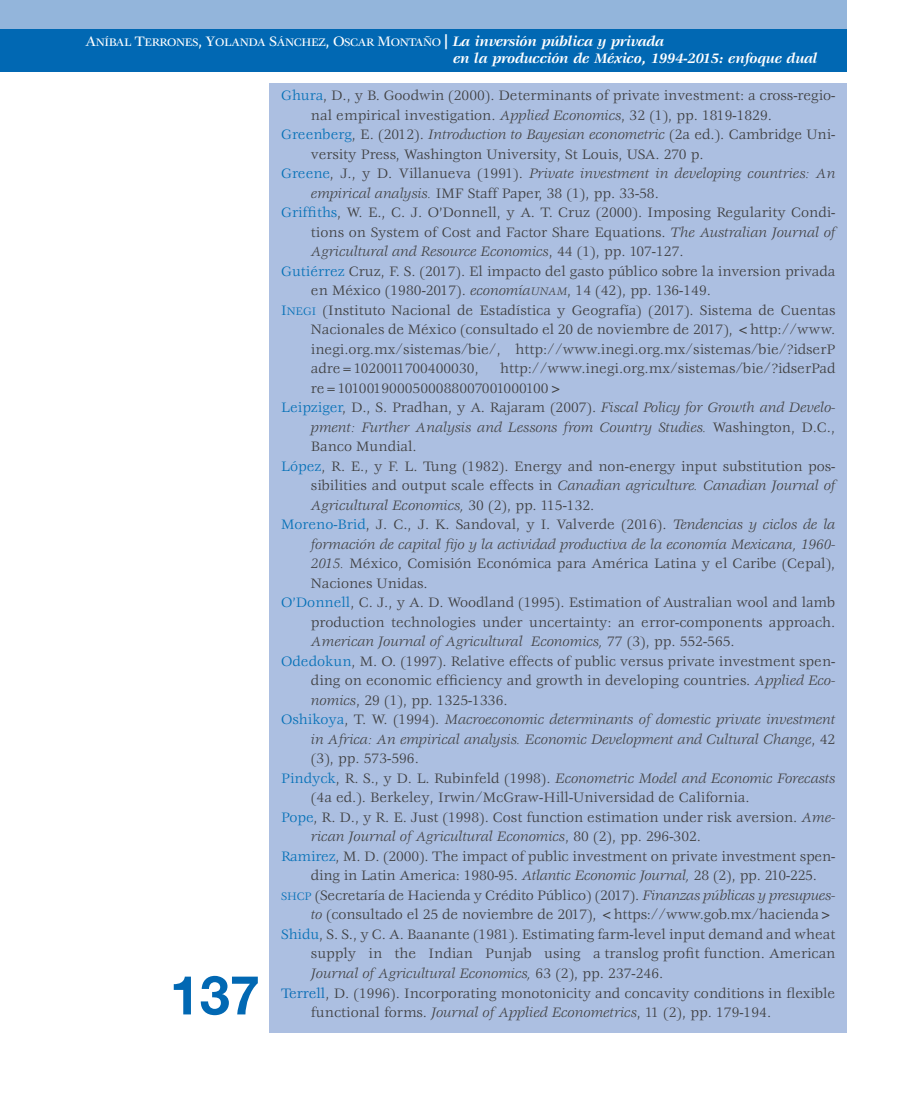
<style>
.page{position:relative;width:912px;height:1106px;background:#fff}
.page>*{position:absolute;margin:0;border:0;box-sizing:border-box;transform-origin:0 0}
.t1{font:700 54px "Helvetica Neue LT Std";color:#0168b3}
.t2{font:15px "Veljovic";color:#3e3e3f}
.t3{font:italic 15px "Veljovic";color:#3e3e3f}
.t4{font:italic 700 15px "Veljovic";letter-spacing:-.01em;color:#fff}
.t5{font:12px "Veljovic Medium SC800";letter-spacing:-.03em;color:#fff}
.s1{font-size:15px}
.s2{font-family:"Helvetica Neue LT Std";font-weight:500;font-style:italic;font-size:15px}
.s3{font-family:"Veljovic";font-weight:700;font-style:italic;font-size:15px}
.s4{color:#0470b7}
.s5{font-style:italic}
.s6{font-style:normal;color:#0470b7}
.s7{font-style:normal}
.s8{font-family:"Veljovic Book Italic SC800";font-size:12px}
.s9{font-family:"Veljovic Book SC800";color:#0470b7}
.s10{font-family:"Veljovic Book SC800";font-size:12px;color:#0470b7}
.s11{color:#0168b3}
</style>
<div class="page">
<div style="left:0;top:0;width:846px;height:49px;background:#93b5db"></div>
<div style="left:0;top:29px;width:846px;height:42px;background:#0168b3"></div>
<div style="left:269px;top:83px;width:577px;height:950px;background:#acbfe1"></div>
<p class="t5" style="left:85px;top:36px;width:580px"><span class="s1">A</span>NÍBAL <span class="s1">T</span>ERRONES<span class="s1">, Y</span>OLANDA <span class="s1">S</span>ÁNCHEZ<span class="s1">, O</span>SCAR <span class="s1">M</span>ONTAÑO <span class="s2">|</span> <span class="s3">La inversión pública y privada</span></p>
<p class="t4" style="left:453px;top:50px;width:366px">en la producción de México, 1994-2015: enfoque dual</p>
<p class="t2" style="left:281px;top:87px;width:555px"><span class="s4">Ghura</span>, D., y B. Goodwin (2000). Determinants of private investment: a cross-regio-</p>
<p class="t2" style="left:311px;top:107px;width:462px">nal empirical investigation. <span class="s5">Applied Economics</span>, 32 (1), pp. 1819-1829.</p>
<p class="t3" style="left:281px;top:126px;width:555px"><span class="s6">Greenberg</span><span class="s7">, E. (2012).</span> Introduction to Bayesian econometric <span class="s7">(2a ed.). Cambridge Uni-</span></p>
<p class="t2" style="left:311px;top:146px;width:394px">versity Press, Washington University, St Louis, USA. 270 p.</p>
<p class="t3" style="left:281px;top:165px;width:555px"><span class="s6">Greene</span><span class="s7">, J., y D. Villanueva (1991).</span> Private investment in developing countries: An</p>
<p class="t2" style="left:311px;top:185px;width:349px"><span class="s5">empirical analysis.</span> IMF Staff Paper, 38 (1), pp. 33-58.</p>
<p class="t2" style="left:281px;top:204px;width:555px"><span class="s4">Griffiths</span>, W. E., C. J. O’Donnell, y A. T. Cruz (2000). Imposing Regularity Condi-</p>
<p class="t2" style="left:311px;top:224px;width:525px">tions on System of Cost and Factor Share Equations. <span class="s5">The Australian Journal of</span></p>
<p class="t3" style="left:311px;top:243px;width:374px">Agricultural and Resource Economics<span class="s7">, 44 (1), pp. 107-127.</span></p>
<p class="t2" style="left:281px;top:263px;width:555px"><span class="s4">Gutiérrez</span> Cruz, F. S. (2017). El impacto del gasto público sobre la inversion privada</p>
<p class="t2" style="left:311px;top:282px;width:401px">en México (1980-2017). <span class="s5">economía</span><span class="s8">UNAM</span>, 14 (42), pp. 136-149.</p>
<p class="t2" style="left:281px;top:302px;width:555px"><span class="s9">I</span><span class="s10">NEGI</span> (Instituto Nacional de Estadística y Geografía) (2017). Sistema de Cuentas</p>
<p class="t2" style="left:311px;top:321px;width:525px">Nacionales de México (consultado el 20 de noviembre de 2017), &lt;http://www.</p>
<p class="t2" style="left:311px;top:341px;width:525px">inegi.org.mx/sistemas/bie/, http://www.inegi.org.mx/sistemas/bie/?idserP</p>
<p class="t2" style="left:311px;top:360px;width:169px">adre=1020011700400030,</p>
<p class="t2" style="left:500px;top:360px;width:336px">http://www.inegi.org.mx/sistemas/bie/?idserPad</p>
<p class="t2" style="left:311px;top:380px;width:252px">re=1010019000500088007001000100&gt;</p>
<p class="t2" style="left:281px;top:399px;width:555px"><span class="s4">Leipziger</span>, D., S. Pradhan, y A. Rajaram (2007). <span class="s5">Fiscal Policy for Growth and Develo-</span></p>
<p class="t3" style="left:311px;top:419px;width:525px">pment: Further Analysis and Lessons from Country Studies. <span class="s7">Washington, D.C.,</span></p>
<p class="t2" style="left:311px;top:438px;width:107px">Banco Mundial.</p>
<p class="t2" style="left:281px;top:458px;width:555px"><span class="s4">López</span>, R. E., y F. L. Tung (1982). Energy and non-energy input substitution pos-</p>
<p class="t3" style="left:311px;top:477px;width:525px"><span class="s7">sibilities and output scale effects in</span> Canadian agriculture. Canadian Journal of</p>
<p class="t3" style="left:311px;top:497px;width:285px">Agricultural Economics, <span class="s7">30 (2), pp. 115-132.</span></p>
<p class="t2" style="left:281px;top:516px;width:555px"><span class="s4">Moreno-Brid</span>, J. C., J. K. Sandoval, y I. Valverde (2016). <span class="s5">Tendencias y ciclos de la</span></p>
<p class="t3" style="left:311px;top:536px;width:525px">formación de capital fijo y la actividad productiva de la economía Mexicana, 1960-</p>
<p class="t2" style="left:311px;top:555px;width:525px"><span class="s5">2015.</span> México, Comisión Económica para América Latina y el Caribe (Cepal),</p>
<p class="t2" style="left:311px;top:575px;width:118px">Naciones Unidas.</p>
<p class="t2" style="left:281px;top:594px;width:555px"><span class="s4">O’Donnell</span>, C. J., y A. D. Woodland (1995). Estimation of Australian wool and lamb</p>
<p class="t2" style="left:311px;top:614px;width:525px">production technologies under uncertainty: an error-components approach.</p>
<p class="t3" style="left:311px;top:633px;width:425px">American Journal of Agricultural Economics, <span class="s7">77 (3), pp. 552-565.</span></p>
<p class="t2" style="left:281px;top:653px;width:555px"><span class="s4">Odedokun</span>, M. O. (1997). Relative effects of public versus private investment spen-</p>
<p class="t2" style="left:311px;top:672px;width:525px">ding on economic efficiency and growth in developing countries. <span class="s5">Applied Eco-</span></p>
<p class="t2" style="left:311px;top:692px;width:198px"><span class="s5">nomics</span>, 29 (1), pp. 1325-1336.</p>
<p class="t3" style="left:281px;top:711px;width:555px"><span class="s6">Oshikoya</span><span class="s7">, T. W. (1994).</span> Macroeconomic determinants of domestic private investment</p>
<p class="t3" style="left:311px;top:731px;width:525px">in Africa: An empirical analysis. Economic Development and Cultural Change<span class="s7">, 42</span></p>
<p class="t2" style="left:311px;top:750px;width:109px">(3), pp. 573-596.</p>
<p class="t3" style="left:281px;top:770px;width:555px"><span class="s6">Pindyck</span><span class="s7">, R. S., y D. L. Rubinfeld (1998).</span> Econometric Model and Economic Forecasts</p>
<p class="t2" style="left:311px;top:789px;width:440px">(4a ed.). Berkeley, Irwin/McGraw-Hill-Universidad de California.</p>
<p class="t2" style="left:281px;top:809px;width:555px"><span class="s4">Pope</span>, R. D., y R. E. Just (1998). Cost function estimation under risk aversion. <span class="s5">Ame-</span></p>
<p class="t3" style="left:311px;top:828px;width:391px">rican Journal of Agricultural Economics<span class="s7">, 80 (2), pp. 296-302.</span></p>
<p class="t2" style="left:281px;top:848px;width:555px"><span class="s4">Ramirez</span>, M. D. (2000). The impact of public investment on private investment spen-</p>
<p class="t2" style="left:311px;top:867px;width:507px">ding in Latin America: 1980-95. <span class="s5">Atlantic Economic Journal,</span> 28 (2), pp. 210-225.</p>
<p class="t2" style="left:281px;top:887px;width:555px"><span class="s10">SHCP</span> (Secretaría de Hacienda y Crédito Público) (2017). <span class="s5">Finanzas públicas y presupues-</span></p>
<p class="t2" style="left:311px;top:906px;width:522px"><span class="s5">to</span> (consultado el 25 de noviembre de 2017), &lt;https://www.gob.mx/hacienda&gt;</p>
<p class="t2" style="left:281px;top:926px;width:555px"><span class="s4">Shidu</span>, S. S., y C. A. Baanante (1981). Estimating farm-level input demand and wheat</p>
<p class="t2" style="left:311px;top:945px;width:526px">supply in the Indian Punjab using a translog profit function. American</p>
<p class="t3" style="left:311px;top:965px;width:354px">Journal of Agricultural Economics, <span class="s7">63 (2), pp. 237-246.</span></p>
<p class="t2" style="left:281px;top:984px;width:555px"><span class="s11">Terrell</span>, D. (1996). Incorporating monotonicity and concavity conditions in flexible</p>
<p class="t2" style="left:311px;top:1004px;width:461px">functional forms. <span class="s5">Journal of Applied Econometrics</span>, 11 (2), pp. 179-194.</p>
<h1 class="t1" style="left:170px;top:961px;width:92px">137</h1>
</div>
